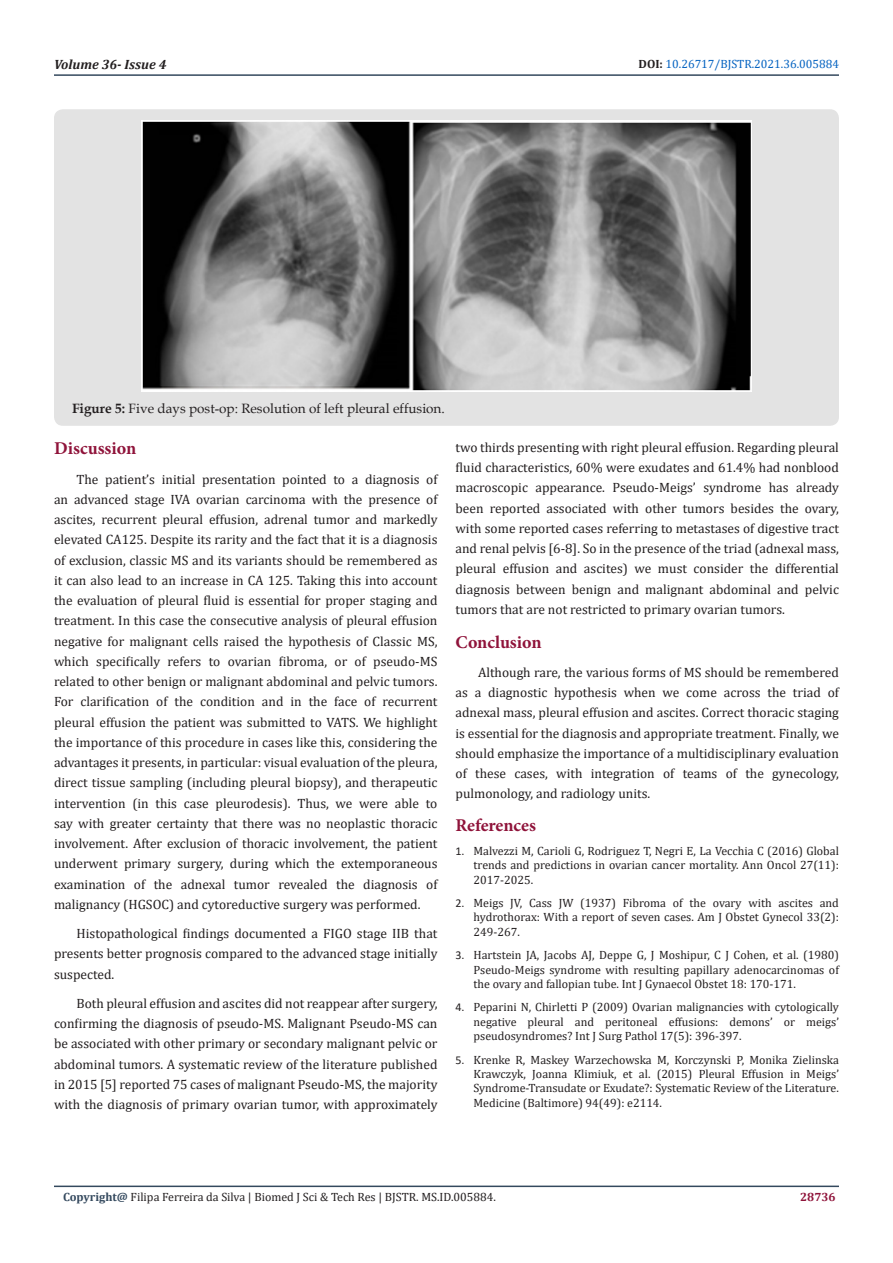
<style>
.page{position:relative;width:893px;height:1263px;background:#fff}
.page>*{position:absolute;margin:0;border:0;box-sizing:border-box;transform-origin:0 0}
.t1{font:700 18px "Minion Pro";color:#8f133a}
.List_Paragraph{font:13.5px/20.2px "Cambria";color:#231f20;text-align:justify}
.t2{font:13.5px "Book Antiqua";color:#231f20}
.t3{font:italic 700 13.5px "Cambria";color:#231f20}
.t4{font:12px/14.4px "Cambria";color:#231f20;text-align:justify}
.t5{font:12px "Cambria";color:#0563c1}
.t6{font:700 12px "Cambria";color:#8f133a}
.s1{font-weight:700;color:#231f20}
.s2{font-weight:700}
.s3{font-family:"Calibri"}
.s4{font-weight:700;color:#34495e}
</style>
<div class="page">
<hr style="left:54px;top:1185px;width:785px;height:2px;background:#34495e">
<hr style="left:54px;top:74px;width:785px;height:2px;background:#34495e">
<div style="left:54px;top:109px;width:785px;height:317px;background:#e3e3e3;border-radius:9px"></div>
<img style="left:142px;top:121px;width:609px;height:270px">
<p class="t3" style="left:54px;top:55px;width:114px">Volume 36- Issue 4</p>
<p class="t5" style="left:639px;top:57px;width:202px"><span class="s1">DOI:</span> 10.26717/BJSTR.2021.36.005884</p>
<p class="t2" style="left:72px;top:399px;width:374px"><span class="s2">Figure 5:</span> Five days post-op: Resolution of left pleural effusion.</p>
<p class="t1" style="left:54px;top:436px;width:84px">Discussion</p>
<p class="List_Paragraph" style="left:54px;top:469px;width:385px;text-indent:22px">The patient’s initial presentation pointed to a diagnosis of an advanced stage IVA ovarian carcinoma with the presence of ascites, recurrent pleural effusion, adrenal tumor and markedly elevated CA125. Despite its rarity and the fact that it is a diagnosis of exclusion, classic MS and its variants should be remembered as it can also lead to an increase in CA 125. Taking this into account the evaluation of pleural fluid is essential for proper staging and treatment. In this case the consecutive analysis of pleural effusion negative for malignant cells raised the hypothesis of Classic MS, which specifically refers to ovarian fibroma, or of pseudo-MS related to other benign or malignant abdominal and pelvic tumors.<br>For clarification of the condition and in the face of recurrent pleural effusion the patient was submitted to VATS. We highlight the importance of this procedure in cases like this, considering the advantages it presents, in particular: visual evaluation of the pleura, direct tissue sampling (including pleural biopsy), and therapeutic intervention (in this case pleurodesis). Thus, we were able to say with greater certainty that there was no neoplastic thoracic involvement. After exclusion of thoracic involvement, the patient underwent primary surgery, during which the extemporaneous examination of the adnexal tumor revealed the diagnosis of malignancy (HGSOC) and cytoreductive surgery was performed.</p>
<p class="List_Paragraph" style="left:54px;top:923px;width:385px;text-indent:22px">Histopathological findings documented a FIGO stage IIB that presents better prognosis compared to the advanced stage initially suspected.</p>
<p class="List_Paragraph" style="left:54px;top:993px;width:385px;text-indent:22px">Both pleural effusion and ascites did not reappear after surgery, confirming the diagnosis of pseudo-MS. Malignant Pseudo-MS can be associated with other primary or secondary malignant pelvic or abdominal tumors. A systematic review of the literature published in 2015 [5] reported 75 cases of malignant Pseudo-MS, the majority with the diagnosis of primary ovarian tumor, with approximately</p>
<p class="List_Paragraph" style="left:455px;top:437px;width:385px">two thirds presenting with right pleural effusion. Regarding pleural fluid characteristics, 60% were exudates and 61.4% had nonblood macroscopic appearance. Pseudo-Meigs’ syndrome has already been reported associated with other tumors besides the ovary, with some reported cases referring to metastases of digestive tract and renal pelvis [6-8]. So in the presence of the triad (adnexal mass, pleural effusion and ascites) we must consider the differential diagnosis between benign and malignant abdominal and pelvic tumors that are not restricted to primary ovarian tumors.</p>
<p class="t1" style="left:455px;top:629px;width:88px">Conclusion</p>
<p class="List_Paragraph" style="left:455px;top:662px;width:385px;text-indent:22px">Although rare, the various forms of MS should be remembered as a diagnostic hypothesis when we come across the triad of adnexal mass, pleural effusion and ascites. Correct thoracic staging is essential for the diagnosis and appropriate treatment. Finally, we should emphasize the importance of a multidisciplinary evaluation of these cases, with integration of teams of the gynecology, pulmonology, and radiology units.</p>
<p class="t1" style="left:455px;top:813px;width:82px">References</p>
<p class="t4" style="left:473px;top:843px;width:367px;text-indent:-18px"><span class="s3">1.</span> Malvezzi M, Carioli G, Rodriguez T, Negri E, La Vecchia C (2016) Global trends and predictions in ovarian cancer mortality. Ann Oncol 27(11):<br>2017-2025.</p>
<p class="t4" style="left:473px;top:895px;width:367px;text-indent:-18px"><span class="s3">2.</span> Meigs JV, Cass JW (1937) Fibroma of the ovary with ascites and hydrothorax: With a report of seven cases. Am J Obstet Gynecol 33(2):<br>249-267.</p>
<p class="t4" style="left:473px;top:948px;width:367px;text-indent:-18px"><span class="s3">3.</span> Hartstein JA, Jacobs AJ, Deppe G, J Moshipur, C J Cohen, et al. (1980)<br>Pseudo-Meigs syndrome with resulting papillary adenocarcinomas of the ovary and fallopian tube. Int J Gynaecol Obstet 18: 170-171.</p>
<p class="t4" style="left:473px;top:1000px;width:367px;text-indent:-18px"><span class="s3">4.</span> Peparini N, Chirletti P (2009) Ovarian malignancies with cytologically negative pleural and peritoneal effusions: demons’ or meigs’ pseudosyndromes? Int J Surg Pathol 17(5): 396-397.</p>
<p class="t4" style="left:473px;top:1052px;width:367px;text-indent:-18px"><span class="s3">5.</span> Krenke R, Maskey Warzechowska M, Korczynski P, Monika Zielinska Krawczyk, Joanna Klimiuk, et al. (2015) Pleural Effusion in Meigs’ Syndrome-Transudate or Exudate?: Systematic Review of the Literature.<br>Medicine (Baltimore) 94(49): e2114.</p>
<p class="t4" style="left:63px;top:1190px;width:434px"><span class="s4">Copyright@</span> Filipa Ferreira da Silva | Biomed J Sci &amp; Tech Res | BJSTR. MS.ID.005884.</p>
<p class="t6" style="left:800px;top:1189px;width:37px">28736</p>
</div>
